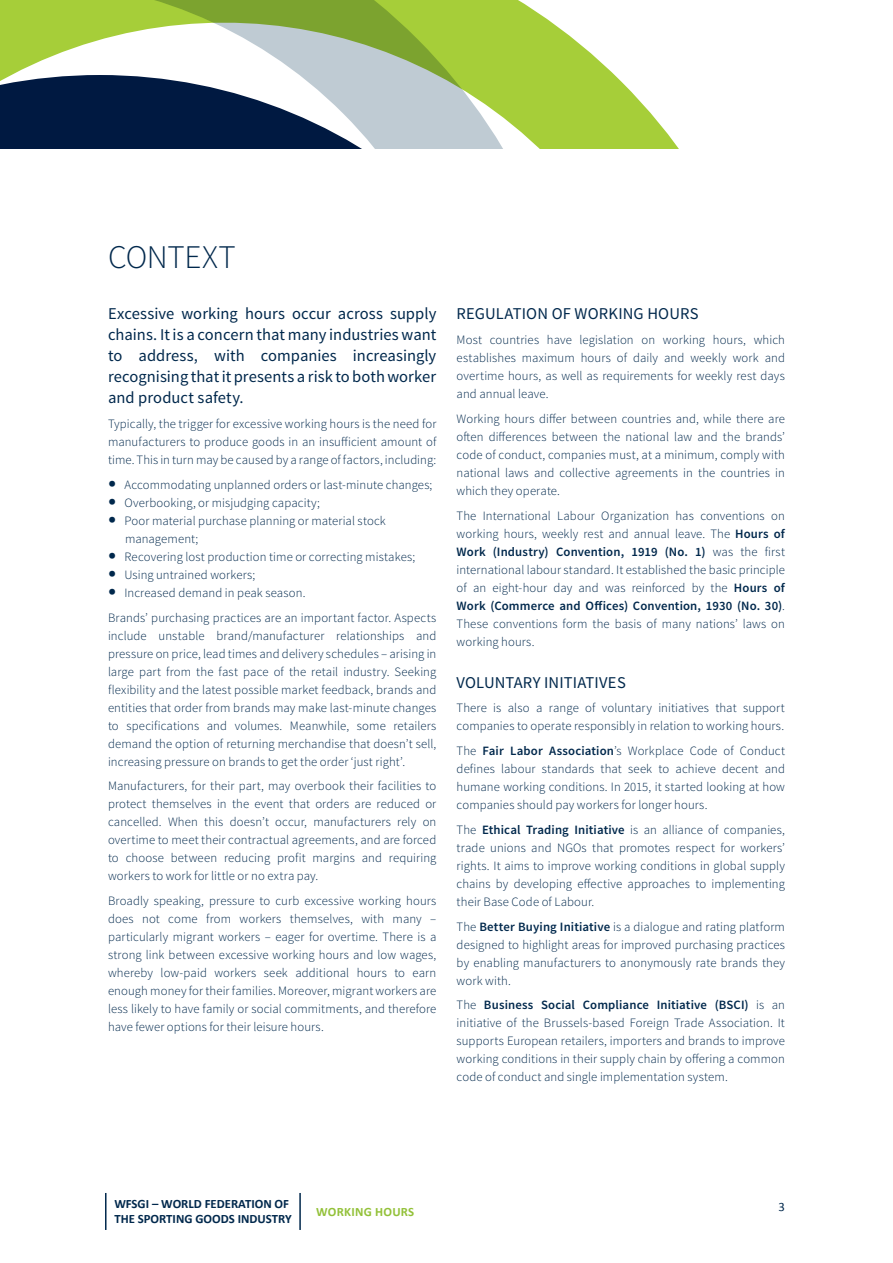
<style>
.page{position:relative;width:893px;height:1263px;background:#fff}
.page>*{position:absolute;margin:0;border:0;box-sizing:border-box;transform-origin:0 0}
._02_Innenseiten_Titl{font:300 33px "Source Sans Pro";letter-spacing:-.01em;color:#00284c}
.Intro_Copy{font:16.5px/21px "Source Sans Pro";letter-spacing:.005em;color:#00284c;text-align:justify}
._02_Subtitle{font:16.5px "Source Sans Pro";letter-spacing:.005em;color:#00284c}
._02_Text{font:300 12.75px/18px "Source Sans Pro";letter-spacing:.01em;color:#00284c;text-align:justify}
._02_Subtitle-2{font:300 12.75px/18px "Source Sans Pro";letter-spacing:.005em;color:#00284c;text-align:justify}
.t1{font:700 12.75px/15px "Calibri";color:#00284c}
.t2{font:700 12.75px "Calibri";letter-spacing:.02em;color:#93c139}
.t3{font:12.75px "Calibri";color:#00284c}
.s1{font-family:"Calibri";font-weight:700;font-size:16.5px}
.s2{font-weight:600}
</style>
<div class="page">
<hr style="left:105px;top:1193px;width:2px;height:37px;background:#00284c">
<hr style="left:299px;top:1193px;width:2px;height:37px;background:#00284c">
<svg style="left:0;top:0;width:679px;height:149px"></svg>
<p class="_02_Innenseiten_Titl" style="left:108px;top:237px;width:129px">CONTEXT</p>
<p class="Intro_Copy" style="left:108px;top:304px;width:330px">Excessive working hours occur across supply chains. It is a concern that many industries want to address, with companies increasingly recognising that it presents a risk to both worker and product safety.</p>
<p class="_02_Subtitle-2" style="left:108px;top:415px;width:330px">Typically, the trigger for excessive working hours is the need for manufacturers to produce goods in an insufficient amount of time. This in turn may be caused by a range of factors, including:</p>
<p class="_02_Subtitle-2" style="left:108px;top:476px;width:326px"><span class="s1">•</span> Accommodating unplanned orders or last-minute changes;</p>
<p class="_02_Subtitle-2" style="left:108px;top:494px;width:213px"><span class="s1">•</span> Overbooking, or misjudging capacity;</p>
<p class="_02_Subtitle-2" style="left:125px;top:512px;width:262px;text-indent:-17px"><span class="s1">•</span> Poor material purchase planning or material stock management;</p>
<p class="_02_Subtitle-2" style="left:108px;top:548px;width:309px"><span class="s1">•</span> Recovering lost production time or correcting mistakes;</p>
<p class="_02_Subtitle-2" style="left:108px;top:566px;width:149px"><span class="s1">•</span> Using untrained workers;</p>
<p class="_02_Subtitle-2" style="left:108px;top:584px;width:199px"><span class="s1">•</span> Increased demand in peak season.</p>
<p class="_02_Subtitle-2" style="left:108px;top:608px;width:330px">Brands’ purchasing practices are an important factor. Aspects include unstable brand/manufacturer relationships and pressure on price, lead times and delivery schedules – arising in large part from the fast pace of the retail industry. Seeking flexibility and the latest possible market feedback, brands and entities that order from brands may make last-minute changes to specifications and volumes. Meanwhile, some retailers demand the option of returning merchandise that doesn’t sell, increasing pressure on brands to get the order ‘just right’.</p>
<p class="_02_Subtitle-2" style="left:108px;top:777px;width:330px">Manufacturers, for their part, may overbook their facilities to protect themselves in the event that orders are reduced or cancelled. When this doesn’t occur, manufacturers rely on overtime to meet their contractual agreements, and are forced to choose between reducing profit margins and requiring workers to work for little or no extra pay.</p>
<p class="_02_Subtitle-2" style="left:108px;top:892px;width:330px">Broadly speaking, pressure to curb excessive working hours does not come from workers themselves, with many – particularly migrant workers – eager for overtime. There is a strong link between excessive working hours and low wages, whereby low-paid workers seek additional hours to earn enough money for their families. Moreover, migrant workers are less likely to have family or social commitments, and therefore have fewer options for their leisure hours.</p>
<p class="_02_Subtitle" style="left:457px;top:304px;width:243px">REGULATION OF WORKING HOURS</p>
<p class="_02_Text" style="left:457px;top:331px;width:330px">Most countries have legislation on working hours, which establishes maximum hours of daily and weekly work and overtime hours, as well as requirements for weekly rest days and annual leave.</p>
<p class="_02_Text" style="left:457px;top:410px;width:330px">Working hours differ between countries and, while there are often differences between the national law and the brands’ code of conduct, companies must, at a minimum, comply with national laws and collective agreements in the countries in which they operate.</p>
<p class="_02_Text" style="left:457px;top:506px;width:330px">The International Labour Organization has conventions on working hours, weekly rest and annual leave. The <span class="s2">Hours of Work (Industry) Convention, 1919 (No. 1)</span> was the first international labour standard. It established the basic principle of an eight-hour day and was reinforced by the <span class="s2">Hours of Work (Commerce and Offices) Convention, 1930 (No. 30)</span>.<br>These conventions form the basis of many nations’ laws on working hours.</p>
<p class="_02_Subtitle" style="left:457px;top:672px;width:171px">VOLUNTARY INITIATIVES</p>
<p class="_02_Text" style="left:457px;top:699px;width:330px">There is also a range of voluntary initiatives that support companies to operate responsibly in relation to working hours.</p>
<p class="_02_Text" style="left:457px;top:742px;width:330px">The <span class="s2">Fair Labor Association</span>’s Workplace Code of Conduct defines labour standards that seek to achieve decent and humane working conditions. In 2015, it started looking at how companies should pay workers for longer hours.</p>
<p class="_02_Text" style="left:457px;top:821px;width:330px">The <span class="s2">Ethical Trading Initiative</span> is an alliance of companies, trade unions and NGOs that promotes respect for workers’ rights. It aims to improve working conditions in global supply chains by developing effective approaches to implementing their Base Code of Labour.</p>
<p class="_02_Text" style="left:457px;top:917px;width:330px">The <span class="s2">Better Buying Initiative</span> is a dialogue and rating platform designed to highlight areas for improved purchasing practices by enabling manufacturers to anonymously rate brands they work with.</p>
<p class="_02_Text" style="left:457px;top:996px;width:330px">The <span class="s2">Business Social Compliance Initiative (BSCI)</span> is an initiative of the Brussels-based Foreign Trade Association. It supports European retailers, importers and brands to improve working conditions in their supply chain by offering a common code of conduct and single implementation system.</p>
<p class="t1" style="left:114px;top:1196px;width:179px">WFSGI – WORLD FEDERATION OF<br>THE SPORTING GOODS INDUSTRY</p>
<p class="t2" style="left:316px;top:1204px;width:100px">WORKING HOURS</p>
<p class="t3" style="left:778px;top:1199px;width:8px">3</p>
</div>
